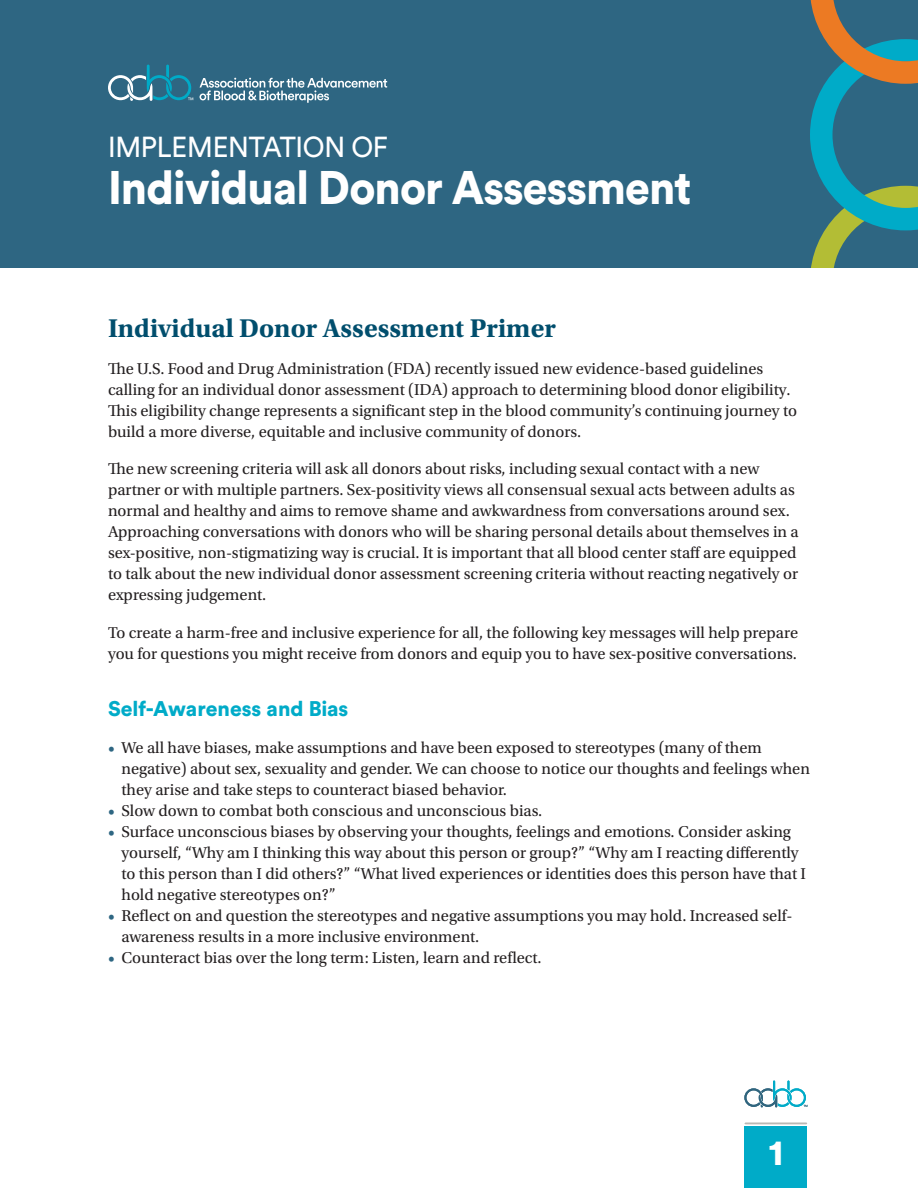
<style>
.page{position:relative;width:918px;height:1188px;background:#fff}
.page>*{position:absolute;margin:0;border:0;box-sizing:border-box;transform-origin:0 0}
.t1{font:46.65px "Circular Std Black";letter-spacing:-.02em;color:#fff;scale:.95 1}
.t2{font:36px "Circular Std Black";color:#fff}
.t3{font:28.65px "Circular Std";letter-spacing:-.01em;color:#fff;scale:.95 1}
.t4{font:700 27px "Utopia Std";color:#014e6d}
.t5{font:21px "Circular Std Black";color:#00abc8}
.t6{font:16.5px/21px "Utopia Std";color:#231f20}
.s1{color:#2e6682}
</style>
<div class="page">
<div style="left:0;top:0;width:918px;height:269px;background:#2e6682"></div>
<svg style="left:810px;top:0;width:108px;height:269px"></svg>
<svg style="left:200px;top:78px;width:187px;height:25px"></svg>
<svg style="left:108px;top:65px;width:85px;height:36px"></svg>
<svg style="left:744px;top:1081px;width:63px;height:26px"></svg>
<hr style="left:745px;top:1123px;width:61px;height:1px;background:#bab8b4">
<div style="left:745px;top:1127px;width:62px;height:61px;background:#00abc8"></div>
<h3 class="t3" style="left:108px;top:130px;width:296px">IMPLEMENTATION OF</h3>
<h1 class="t1" style="left:108px;top:157px;width:616px">Individual Donor Assessment</h1>
<h3 class="t4" style="left:108px;top:312px;width:449px">Individual Donor Assessment Primer</h3>
<p class="t6" style="left:108px;top:359px;width:691px">The U.S. Food and Drug Administration (FDA) recently issued new evidence-based guidelines calling for an individual donor assessment (IDA) approach to determining blood donor eligibility.<br>This eligibility change represents a significant step in the blood community’s continuing journey to build a more diverse, equitable and inclusive community of donors.</p>
<p class="t6" style="left:108px;top:459px;width:692px">The new screening criteria will ask all donors about risks, including sexual contact with a new partner or with multiple partners. Sex-positivity views all consensual sexual acts between adults as normal and healthy and aims to remove shame and awkwardness from conversations around sex.<br>Approaching conversations with donors who will be sharing personal details about themselves in a sex-positive, non-stigmatizing way is crucial. It is important that all blood center staff are equipped to talk about the new individual donor assessment screening criteria without reacting negatively or expressing judgement.</p>
<p class="t6" style="left:108px;top:622px;width:692px">To create a harm-free and inclusive experience for all, the following key messages will help prepare you for questions you might receive from donors and equip you to have sex-positive conversations.</p>
<p class="t5" style="left:108px;top:695px;width:242px">Self-Awareness and Bias</p>
<p class="t6" style="left:121px;top:738px;width:690px;text-indent:-13px"><span class="s1">•</span> We all have biases, make assumptions and have been exposed to stereotypes (many of them negative) about sex, sexuality and gender. We can choose to notice our thoughts and feelings when they arise and take steps to counteract biased behavior.</p>
<p class="t6" style="left:108px;top:801px;width:436px"><span class="s1">•</span> Slow down to combat both conscious and unconscious bias.</p>
<p class="t6" style="left:121px;top:822px;width:686px;text-indent:-13px"><span class="s1">•</span> Surface unconscious biases by observing your thoughts, feelings and emotions. Consider asking yourself, “Why am I thinking this way about this person or group?” “Why am I reacting differently to this person than I did others?” “What lived experiences or identities does this person have that I hold negative stereotypes on?”</p>
<p class="t6" style="left:121px;top:906px;width:672px;text-indent:-13px"><span class="s1">•</span> Reflect on and question the stereotypes and negative assumptions you may hold. Increased self&shy;awareness results in a more inclusive environment.</p>
<p class="t6" style="left:108px;top:948px;width:435px"><span class="s1">•</span> Counteract bias over the long term: Listen, learn and reflect.</p>
<h2 class="t2" style="left:768px;top:1129px;width:17px">1</h2>
</div>
